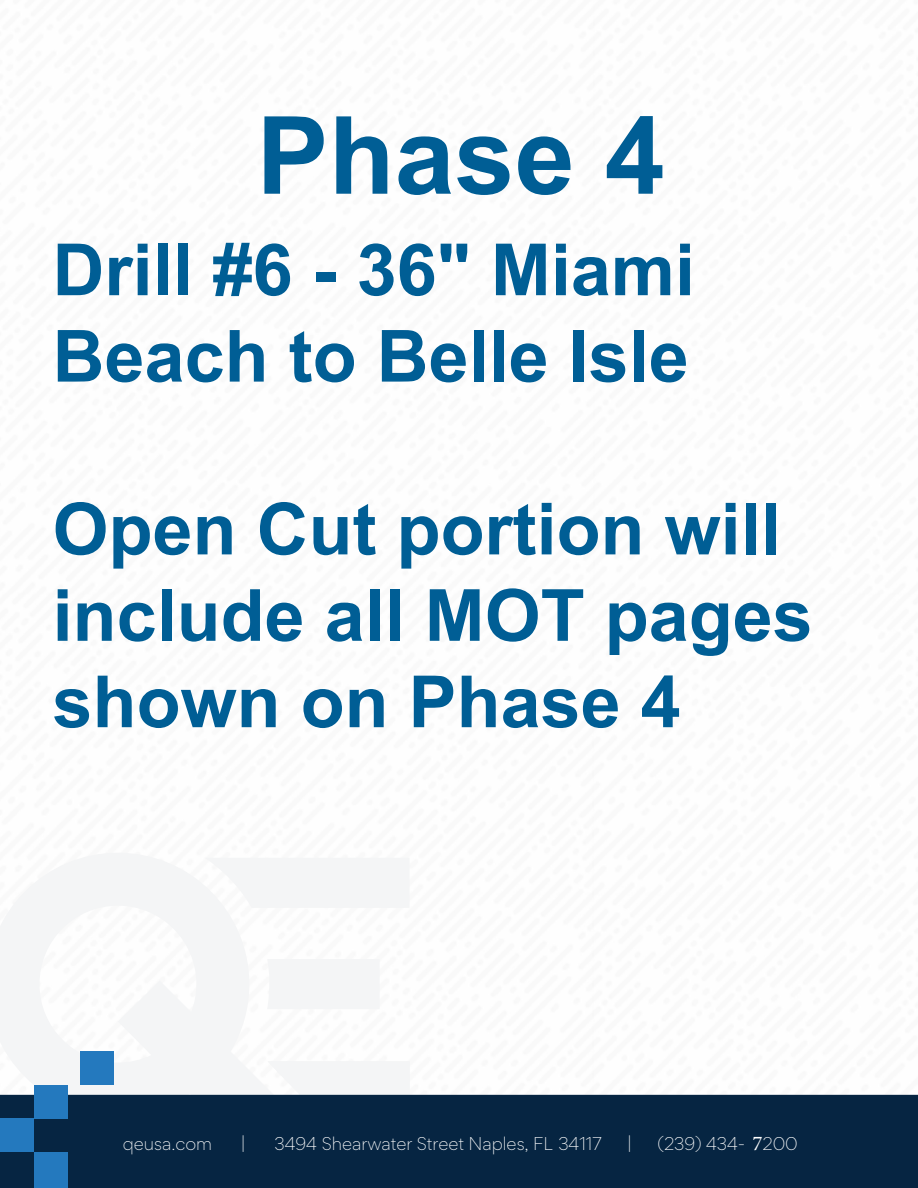
<style>
.page{position:relative;width:918px;height:1188px;background:#fff}
.page>*{position:absolute;margin:0;border:0;box-sizing:border-box;transform-origin:0 0}
.t1{font:700 108px "Arial";color:#005e95}
.t2{font:700 72px/86.4px "Arial";color:#005e95}
.t3{font:300 16.5px "Gordita";color:#fff}
.s1{font-family:"Minion Pro";font-weight:400;font-size:21px}
</style>
<div class="page">
<svg style="left:0;top:853px;width:268px;height:242px;fill:#f4f5f6"></svg>
<div style="left:205px;top:858px;width:204px;height:50px;background:#f4f5f6"></div>
<div style="left:267px;top:959px;width:112px;height:50px;background:#f4f5f6"></div>
<div style="left:80px;top:1051px;width:34px;height:34px;background:#2479be"></div>
<svg style="left:268px;top:1061px;width:142px;height:34px"></svg>
<div style="left:0;top:1095px;width:918px;height:93px;background:#062542"></div>
<div style="left:34px;top:1152px;width:34px;height:36px;background:#2479be"></div>
<div style="left:0;top:1118px;width:34px;height:34px;background:#2479be"></div>
<div style="left:34px;top:1085px;width:34px;height:34px;background:#2479be"></div>
<h1 class="t1" style="left:257px;top:80px;width:410px">Phase 4</h1>
<p class="t2" style="left:53px;top:228px;width:644px">Drill #6 - 36" Miami<br>Beach to Belle Isle</p>
<p class="t2" style="left:53px;top:487px;width:762px">Open Cut portion will include all MOT pages shown on Phase 4</p>
<p class="t3" style="left:123px;top:1132px;width:91px">qeusa.com</p>
<p class="t3" style="left:241px;top:1132px;width:6px">|</p>
<p class="t3" style="left:275px;top:1132px;width:329px">3494 Shearwater Street Naples, FL 34117</p>
<p class="t3" style="left:628px;top:1132px;width:6px">|</p>
<p class="t3" style="left:658px;top:1132px;width:142px">(239) 434- <span class="s1">7</span>200</p>
</div>
